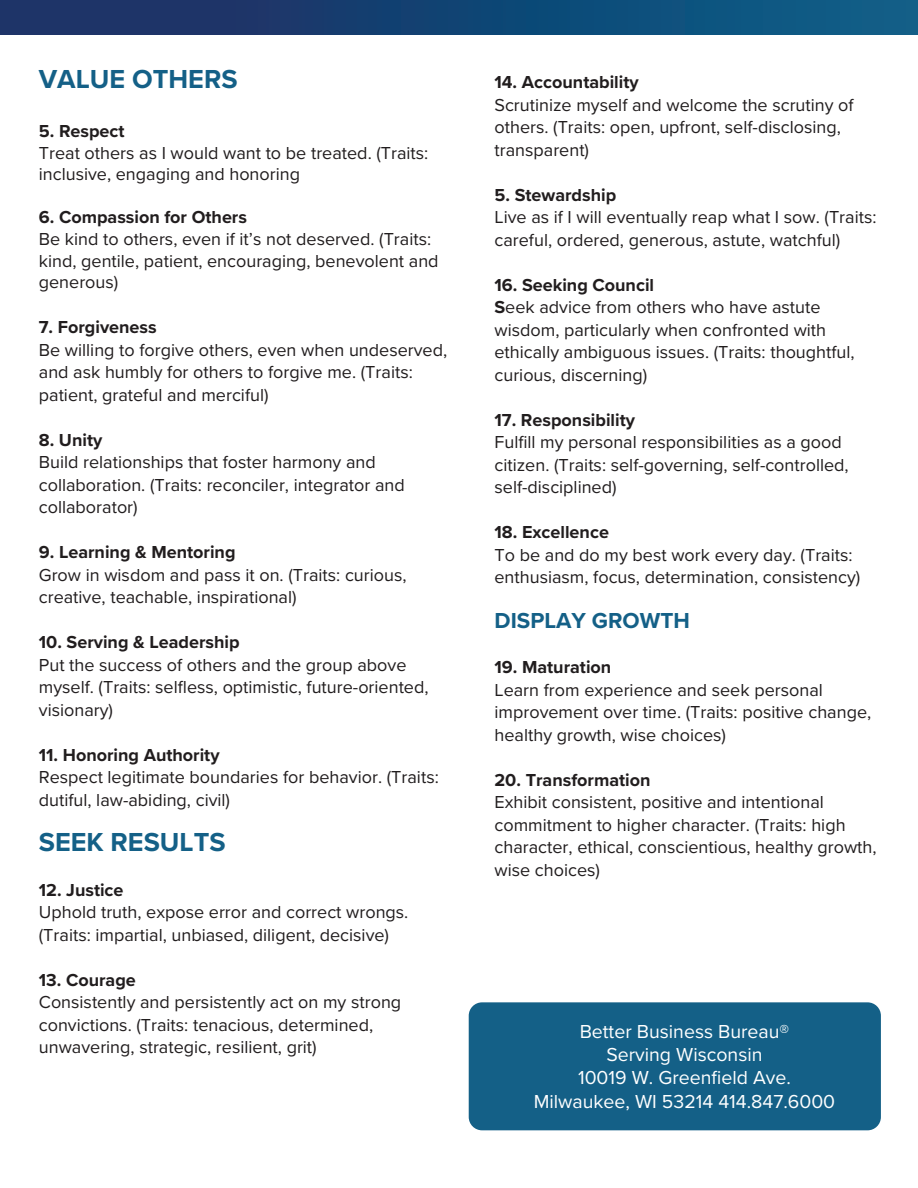
<style>
.page{position:relative;width:918px;height:1188px;background:#fff}
.page>*{position:absolute;margin:0;border:0;box-sizing:border-box;transform-origin:0 0}
.t1{font:700 27px "Proxima Nova";color:#146087}
.t2{font:700 22.5px "Proxima Nova";color:#146087}
.t3{font:19.5px/23.4px "Proxima Nova";color:#fff;text-align:center}
.t4{font:18px/22.5px "Proxima Nova";color:#211d1e}
.t5{font:700 18px "Proxima Nova";color:#211d1e}
.s1{font-weight:700}
</style>
<div class="page">
<div style="left:469px;top:1002px;width:412px;height:128px;background:#146087;border-radius:13px"></div>
<div style="left:0;top:0;width:918px;height:35px;background:linear-gradient(to right,#1f2c62,#0a5e87)"></div>
<h1 class="t1" style="left:39px;top:59px;width:200px">VALUE OTHERS</h1>
<p class="t5" style="left:39px;top:118px;width:87px">5. Respect</p>
<p class="t4" style="left:39px;top:141px;width:391px;line-height:21.6px">Treat others as I would want to be treated. (Traits: inclusive, engaging and honoring</p>
<p class="t5" style="left:39px;top:204px;width:210px">6. Compassion for Others</p>
<p class="t4" style="left:39px;top:227px;width:401px;line-height:21.6px">Be kind to others, even if it’s not deserved. (Traits: kind, gentile, patient, encouraging, benevolent and generous)</p>
<p class="t5" style="left:39px;top:314px;width:119px">7. Forgiveness</p>
<p class="t4" style="left:39px;top:338px;width:410px">Be willing to forgive others, even when undeserved, and ask humbly for others to forgive me. (Traits: patient, grateful and merciful)</p>
<p class="t5" style="left:39px;top:426px;width:65px">8. Unity</p>
<p class="t4" style="left:39px;top:450px;width:367px">Build relationships that foster harmony and collaboration. (Traits: reconciler, integrator and collaborator)</p>
<p class="t5" style="left:39px;top:539px;width:198px">9. Learning &amp; Mentoring</p>
<p class="t4" style="left:39px;top:563px;width:369px">Grow in wisdom and pass it on. (Traits: curious, creative, teachable, inspirational)</p>
<p class="t5" style="left:39px;top:629px;width:202px">10. Serving &amp; Leadership</p>
<p class="t4" style="left:39px;top:653px;width:391px">Put the success of others and the group above myself. (Traits: selfless, optimistic, future-oriented, visionary)</p>
<p class="t5" style="left:39px;top:741px;width:182px">11. Honoring Authority</p>
<p class="t4" style="left:39px;top:765px;width:401px">Respect legitimate boundaries for behavior. (Traits: dutiful, law-abiding, civil)</p>
<h1 class="t1" style="left:39px;top:822px;width:188px">SEEK RESULTS</h1>
<p class="t5" style="left:39px;top:876px;width:86px">12. Justice</p>
<p class="t4" style="left:39px;top:900px;width:371px">Uphold truth, expose error and correct wrongs. (Traits: impartial, unbiased, diligent, decisive)</p>
<p class="t5" style="left:39px;top:966px;width:99px">13. Courage</p>
<p class="t4" style="left:39px;top:990px;width:364px">Consistently and persistently act on my strong convictions. (Traits: tenacious, determined, unwavering, strategic, resilient, grit)</p>
<p class="t5" style="left:495px;top:69px;width:146px">14. Accountability</p>
<p class="t4" style="left:495px;top:92px;width:361px">Scrutinize myself and welcome the scrutiny of others. (Traits: open, upfront, self-disclosing, transparent)</p>
<p class="t5" style="left:495px;top:181px;width:123px">5. Stewardship</p>
<p class="t4" style="left:495px;top:205px;width:384px">Live as if I will eventually reap what I sow. (Traits: careful, ordered, generous, astute, watchful)</p>
<p class="t4" style="left:495px;top:272px;width:362px"><span class="s1">16. Seeking Council<br>S</span>eek advice from others who have astute wisdom, particularly when confronted with ethically ambiguous issues. (Traits: thoughtful, curious, discerning)</p>
<p class="t5" style="left:495px;top:406px;width:142px">17. Responsibility</p>
<p class="t4" style="left:495px;top:430px;width:356px">Fulfill my personal responsibilities as a good citizen. (Traits: self-governing, self-controlled, self-disciplined)</p>
<p class="t5" style="left:495px;top:519px;width:116px">18. Excellence</p>
<p class="t4" style="left:495px;top:542px;width:367px">To be and do my best work every day. (Traits: enthusiasm, focus, determination, consistency)</p>
<p class="t2" style="left:495px;top:604px;width:197px">DISPLAY GROWTH</p>
<p class="t5" style="left:495px;top:654px;width:118px">19. Maturation</p>
<p class="t4" style="left:495px;top:677px;width:378px">Learn from experience and seek personal improvement over time. (Traits: positive change, healthy growth, wise choices)</p>
<p class="t5" style="left:495px;top:766px;width:158px">20. Transformation</p>
<p class="t4" style="left:495px;top:790px;width:384px">Exhibit consistent, positive and intentional commitment to higher character. (Traits: high character, ethical, conscientious, healthy growth, wise choices)</p>
<p class="t3" style="left:534px;top:1018px;width:303px">Better Business Bureau®<br>Serving Wisconsin<br>10019 W. Greenfield Ave.<br>Milwaukee, WI 53214 414.847.6000</p>
</div>
